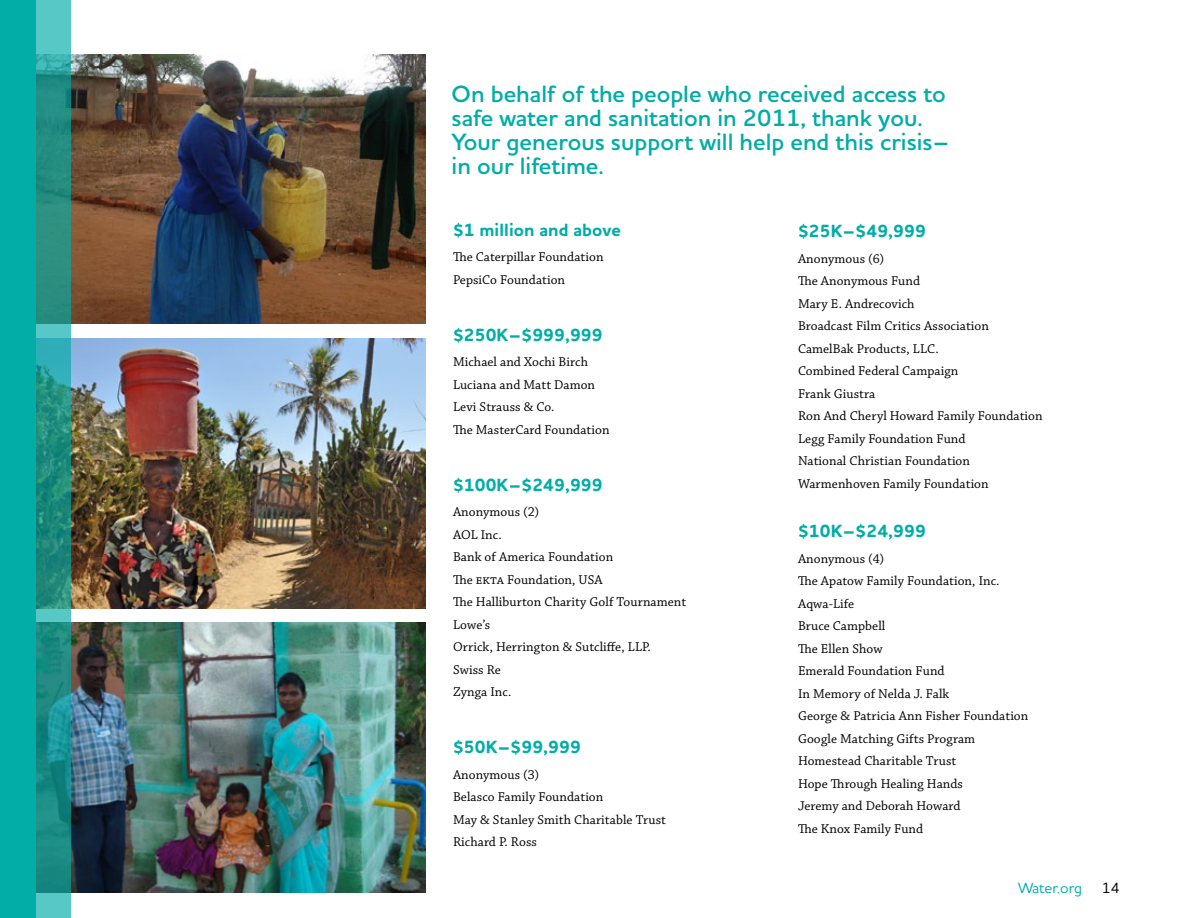
<style>
.page{position:relative;width:1188px;height:918px;background:#fff}
.page>*{position:absolute;margin:0;border:0;box-sizing:border-box;transform-origin:0 0}
.t1{font:600 24px/24px "Houschka Pro";color:#00ada7}
.t2{font:700 18px "Houschka Pro";letter-spacing:.005em;color:#00ada7}
.t3{font:500 15px "Houschka Pro";letter-spacing:-.005em;color:#00ada7}
.t4{font:500 15px "Houschka Pro";color:#000}
.t5{font:13.5px/22.5px "Chaparral Pro";letter-spacing:.005em;color:#000}
</style>
<div class="page">
<img style="left:70px;top:54px;width:356px;height:270px">
<img style="left:70px;top:338px;width:356px;height:270px">
<img style="left:70px;top:622px;width:356px;height:270px">
<div style="left:0;top:0;width:36px;height:918px;background:#00ada7"></div>
<svg style="left:36px;top:0;width:34px;height:918px;background:#27948b"></svg>
<h1 class="t1" style="left:452px;top:81px;width:499px">On behalf of the people who received access to safe water and sanitation in 2011, thank you.<br>Your generous support will help end this crisis– in our lifetime.</h1>
<h2 class="t2" style="left:453px;top:218px;width:170px">$1 million and above</h2>
<p class="t5" style="left:453px;top:246px;width:152px">The Caterpillar Foundation<br>PepsiCo Foundation</p>
<h2 class="t2" style="left:453px;top:323px;width:151px">$250K–$999,999</h2>
<p class="t5" style="left:453px;top:351px;width:158px">Michael and Xochi Birch<br>Luciana and Matt Damon<br>Levi Strauss &amp; Co.<br>The MasterCard Foundation</p>
<h2 class="t2" style="left:453px;top:473px;width:151px">$100K–$249,999</h2>
<p class="t5" style="left:453px;top:501px;width:235px">Anonymous (2)<br>AOL Inc.<br>Bank of America Foundation<br>The ekta Foundation, USA<br>The Halliburton Charity Golf Tournament<br>Lowe’s<br>Orrick, Herrington &amp; Sutcliffe, LLP.<br>Swiss Re<br>Zynga Inc.</p>
<h2 class="t2" style="left:453px;top:736px;width:129px">$50K–$99,999</h2>
<p class="t5" style="left:453px;top:764px;width:215px">Anonymous (3)<br>Belasco Family Foundation<br>May &amp; Stanley Smith Charitable Trust<br>Richard P. Ross</p>
<h2 class="t2" style="left:798px;top:219px;width:129px">$25K–$49,999</h2>
<p class="t5" style="left:798px;top:248px;width:246px">Anonymous (6)<br>The Anonymous Fund<br>Mary E. Andrecovich<br>Broadcast Film Critics Association<br>CamelBak Products, LLC.<br>Combined Federal Campaign<br>Frank Giustra<br>Ron And Cheryl Howard Family Foundation<br>Legg Family Foundation Fund<br>National Christian Foundation<br>Warmenhoven Family Foundation</p>
<h2 class="t2" style="left:798px;top:519px;width:129px">$10K–$24,999</h2>
<p class="t5" style="left:798px;top:548px;width:232px">Anonymous (4)<br>The Apatow Family Foundation, Inc.<br>Aqwa-Life<br>Bruce Campbell<br>The Ellen Show<br>Emerald Foundation Fund<br>In Memory of Nelda J. Falk<br>George &amp; Patricia Ann Fisher Foundation<br>Google Matching Gifts Program<br>Homestead Charitable Trust<br>Hope Through Healing Hands<br>Jeremy and Deborah Howard<br>The Knox Family Fund</p>
<p class="t3" style="left:1018px;top:878px;width:66px">Water.org</p>
<p class="t4" style="left:1102px;top:878px;width:20px">14</p>
</div>
